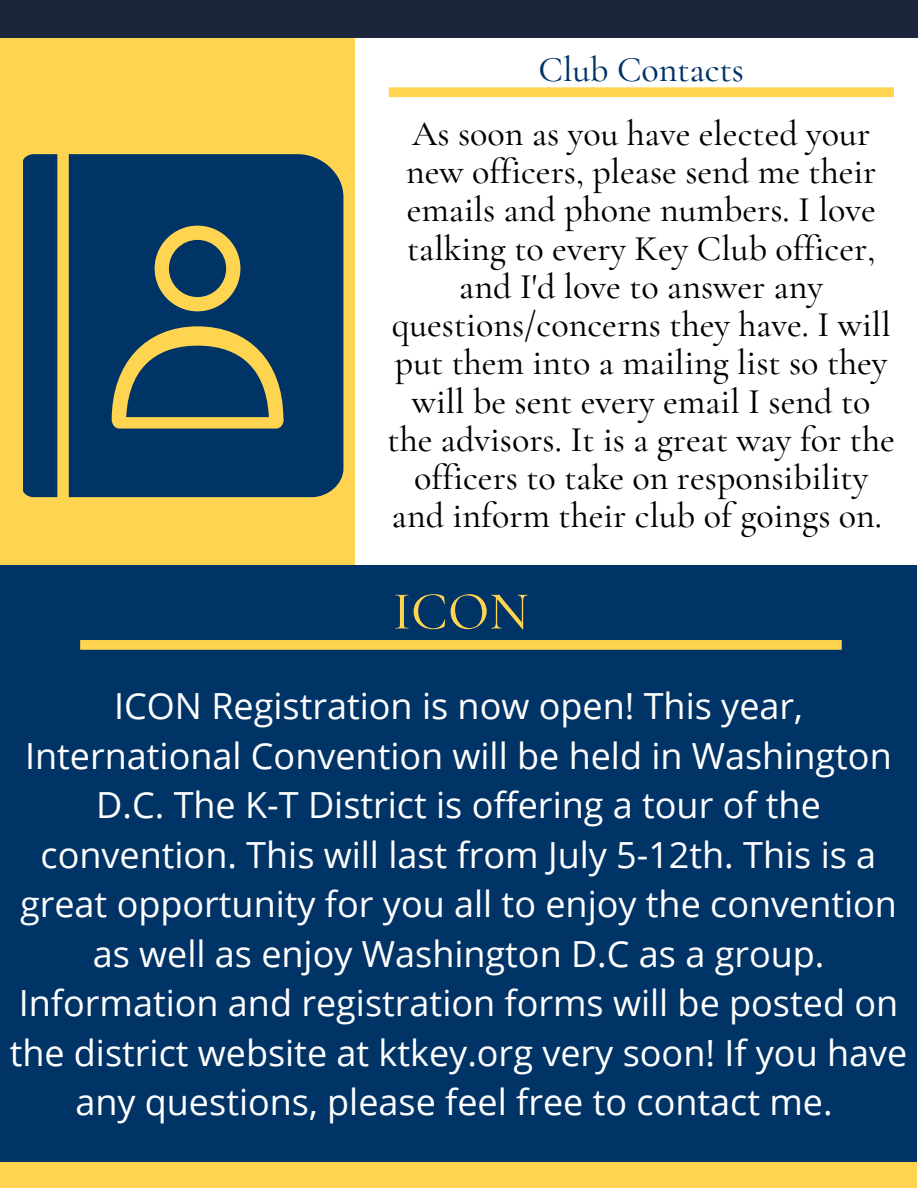
<style>
.page{position:relative;width:918px;height:1188px;background:#fff}
.page>*{position:absolute;margin:0;border:0;box-sizing:border-box;transform-origin:0 0}
.t1{font:500 54px "Cormorant Garamond";color:#fed450}
.t2{font:36px/49.5px "Open Sans";color:#fff;text-align:center}
.t3{font:500 36px/38.2px "Cormorant Garamond";color:#000;text-align:center}
.t4{font:500 36px "Cormorant Garamond";color:#036}
</style>
<div class="page">
<div style="left:0;top:0;width:354px;height:594px;background:#fed450"></div>
<div style="left:0;top:565px;width:917px;height:623px;background:#036"></div>
<div style="left:0;top:0;width:918px;height:37px;background:#1b253c"></div>
<div style="left:0;top:1162px;width:917px;height:26px;background:#fed450"></div>
<div style="left:23px;top:154px;width:34px;height:343px;background:#036"></div>
<svg style="left:69px;top:154px;width:274px;height:343px;background:#1b4463"></svg>
<div style="left:169px;top:240px;width:57px;height:57px;background:#036;border-radius:50%"></div>
<svg style="left:389px;top:87px;width:505px;height:10px;background:#fed555"></svg>
<svg style="left:80px;top:640px;width:762px;height:10px;background:#f7d050"></svg>
<p class="t4" style="left:538px;top:48px;width:207px">Club Contacts</p>
<p class="t3" style="left:388px;top:114px;width:509px">As soon as you have elected your new officers, please send me their emails and phone numbers. I love talking to every Key Club officer, and I'd love to answer any questions/concerns they have. I will put them into a mailing list so they will be sent every email I send to the advisors. It is a great way for the officers to take on responsibility and inform their club of goings on.</p>
<p class="t1" style="left:393px;top:579px;width:137px">ICON</p>
<p class="t2" style="left:10px;top:681px;width:899px">ICON Registration is now open! This year, International Convention will be held in Washington D.C. The K-T District is offering a tour of the convention. This will last from July 5-12th. This is a great opportunity for you all to enjoy the convention as well as enjoy Washington D.C as a group.<br>Information and registration forms will be posted on the district website at ktkey.org very soon! If you have any questions, please feel free to contact me.</p>
</div>
